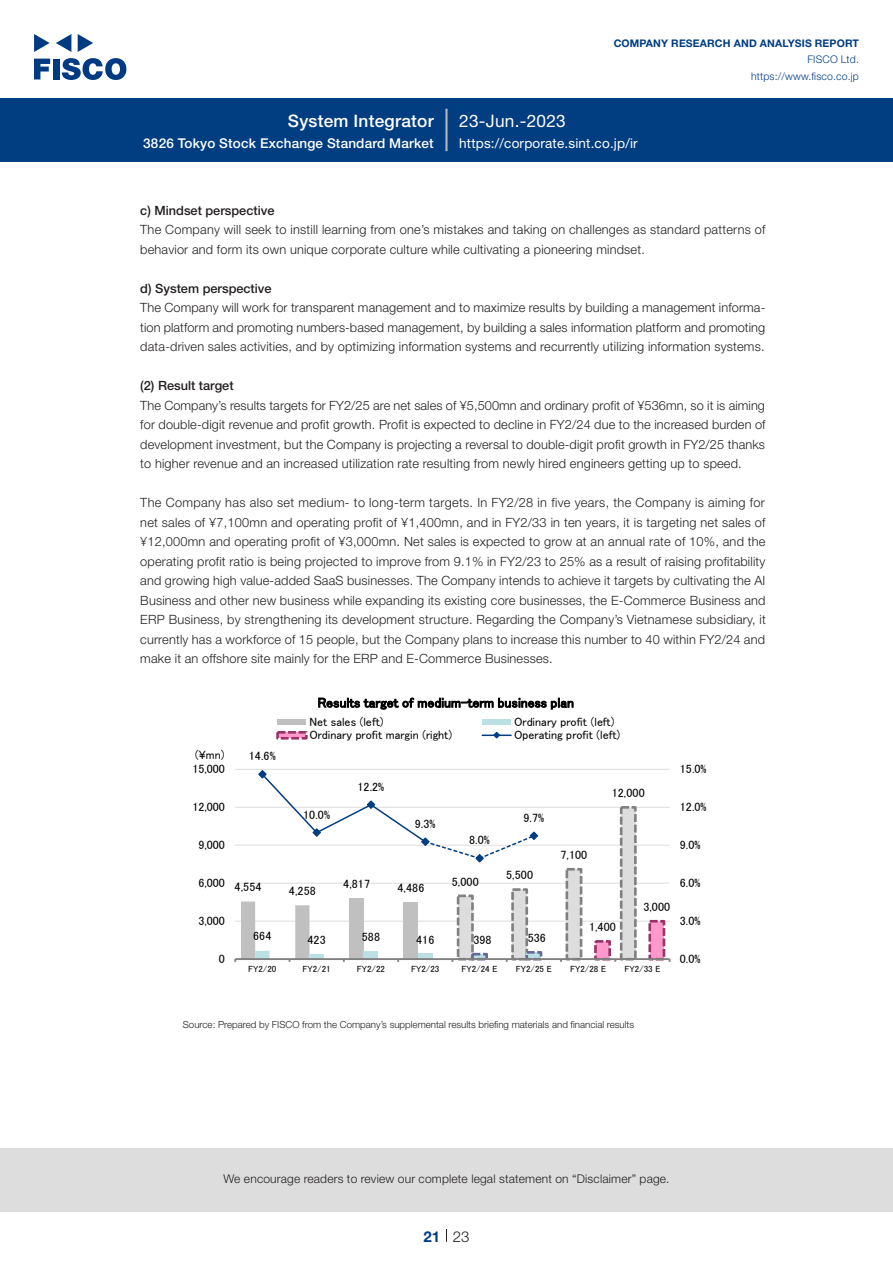
<style>
.page{position:relative;width:893px;height:1263px;background:#fff}
.page>*{position:absolute;margin:0;border:0;box-sizing:border-box;transform-origin:0 0}
.t1{font:500 17.25px "Helvetica Neue LT Std";letter-spacing:.015em;color:#fff}
.t2{font:17.25px "Helvetica Neue LT Std";letter-spacing:.015em;color:#fff}
.t3{font:300 15px "Helvetica Neue LT Std";color:#231f20}
.t4{font:700 15px "Helvetica Neue LT Std";color:#003d81}
.t5{font:13.5px "MS P Gothic";letter-spacing:.01em;color:#000}
.t6{font:500 13.5px "Helvetica Neue LT Std";letter-spacing:.015em;color:#fff}
.t7{font:13.5px "Helvetica Neue LT Std";letter-spacing:.015em;color:#fff}
.t8{font:300 12.75px/19.5px "Helvetica Neue LT Std";letter-spacing:.015em;color:#231f20;text-align:justify}
.t9{font:500 12.75px "Helvetica Neue LT Std";color:#231f20}
.t10{font:12px "MS P Gothic";color:#000}
.t11{font:300 12px "Helvetica Neue LT Std";letter-spacing:.015em;color:#231f20}
.t12{font:700 10.5px "Helvetica Neue LT Std";letter-spacing:.015em;color:#003d81}
.t13{font:300 10.5px/16.5px "Helvetica Neue LT Std";letter-spacing:.015em;color:#003d81;text-align:right}
.t14{font:300 9.75px "Helvetica Neue LT Std";color:#231f20}
.t15{font:9px "MS P Gothic";color:#000}
</style>
<div class="page">
<div style="left:0;top:1148px;width:893px;height:64px;background:#ddd"></div>
<svg style="left:34px;top:59px;width:16px;height:20px"></svg>
<div style="left:53px;top:59px;width:6px;height:20px;background:#003a83"></div>
<svg style="left:62px;top:58px;width:64px;height:22px"></svg>
<svg style="left:34px;top:34px;width:16px;height:18px"></svg>
<svg style="left:78px;top:34px;width:15px;height:18px"></svg>
<svg style="left:56px;top:34px;width:15px;height:18px"></svg>
<div style="left:0;top:98px;width:893px;height:64px;background:#003d81"></div>
<hr style="left:445px;top:109px;width:3px;height:42px;background:#b5b5b6">
<svg style="left:446px;top:1229px;width:1px;height:13px"></svg>
<hr style="left:235px;top:921px;width:435px;height:1px;background:#ddd">
<hr style="left:235px;top:883px;width:435px;height:1px;background:#ddd">
<hr style="left:235px;top:845px;width:435px;height:1px;background:#ddd">
<hr style="left:235px;top:807px;width:435px;height:1px;background:#ddd">
<hr style="left:235px;top:769px;width:435px;height:1px;background:#ddd">
<div style="left:350px;top:898px;width:14px;height:61px;background:#c0c0c0"></div>
<div style="left:404px;top:902px;width:14px;height:57px;background:#c0c0c0"></div>
<div style="left:458px;top:896px;width:14px;height:63px;background:#ddd"></div>
<div style="left:457px;top:894px;width:17px;height:66px;border:3px dashed #808080"></div>
<div style="left:513px;top:889px;width:14px;height:70px;background:#ddd"></div>
<div style="left:511px;top:888px;width:17px;height:72px;border:3px dashed #808080"></div>
<div style="left:567px;top:869px;width:14px;height:90px;background:#ddd"></div>
<div style="left:566px;top:868px;width:16px;height:92px;border:3px dashed #808080"></div>
<div style="left:621px;top:807px;width:14px;height:152px;background:#ddd"></div>
<div style="left:620px;top:806px;width:17px;height:154px;border:3px dashed #808080"></div>
<div style="left:364px;top:952px;width:14px;height:7px;background:#bbe0e3"></div>
<div style="left:418px;top:954px;width:14px;height:5px;background:#bbe0e3"></div>
<div style="left:471px;top:953px;width:17px;height:7px;border:3px dashed #669"></div>
<div style="left:527px;top:952px;width:14px;height:7px;background:#bbe0e3"></div>
<div style="left:525px;top:951px;width:17px;height:9px;border:3px dashed #669"></div>
<hr style="left:235px;top:958px;width:435px;height:2px;background:#808080">
<svg style="left:234px;top:901px;width:90px;height:61px"></svg>
<svg style="left:593px;top:918px;width:78px;height:44px"></svg>
<svg style="left:258px;top:770px;width:281px;height:93px"></svg>
<div style="left:277px;top:719px;width:29px;height:6px;background:#c0c0c0"></div>
<div style="left:482px;top:719px;width:29px;height:6px;background:#bbe0e3"></div>
<div style="left:276px;top:731px;width:32px;height:8px;border:3px dashed #936"></div>
<hr style="left:482px;top:734px;width:29px;height:2px;background:#003d81">
<svg style="left:493px;top:731px;width:8px;height:8px"></svg>
<h1 class="t1" style="left:288px;top:110px;width:147px">System Integrator</h1>
<p class="t6" style="left:143px;top:135px;width:292px">3826 Tokyo Stock Exchange Standard Market</p>
<h1 class="t2" style="left:459px;top:110px;width:108px">23-Jun.-2023</h1>
<p class="t12" style="left:614px;top:37px;width:247px">COMPANY RESEARCH AND ANALYSIS REPORT</p>
<p class="t13" style="left:751px;top:51px;width:109px">FISCO Ltd. https://www.fisco.co j p.</p>
<p class="t7" style="left:459px;top:135px;width:180px">https://corporate.sint. c o j p. i r/</p>
<p class="t9" style="left:140px;top:203px;width:136px">c) Mindset perspective</p>
<p class="t8" style="left:140px;top:220px;width:627px">The Company will seek to instill learning from one s’ mistakes and taking on challenges as standard patterns of behavior and form its own unique corporate culture while cultivating a pioneering mindset.</p>
<p class="t9" style="left:140px;top:281px;width:133px">d) System perspective</p>
<p class="t8" style="left:140px;top:317px;width:626px">tion platform and promoting numbers-based management, by building a sales information platform and promoting</p>
<p class="t8" style="left:140px;top:298px;width:627px">The Company will work for transparent management and to maximize results by building a management informa-</p>
<p class="t8" style="left:140px;top:337px;width:626px">data-driven sales activities, and by optimizing information systems and recurrently utilizing information systems.</p>
<p class="t9" style="left:140px;top:378px;width:95px">2( ) Result target</p>
<p class="t8" style="left:140px;top:395px;width:627px">The Company s’ results targets for FY2/25 are net sales of ¥5,500mn and ordinary profit of ¥536mn, so isit aiming for double-digit revenue and profit growth. Profit is expected to decline in FY2/24 due to the increased burden of development investment, but the Company is projecting a reversal to double-digit profit growth in FY2/25 thanks to higher revenue and an increased utilization rate resulting from newly hired engineers getting up to speed.</p>
<p class="t8" style="left:140px;top:493px;width:627px">The Company has also set medium- to long-term targets In. FY2/28 in five years, the Company is aiming for net sales of ¥7,100mn and operating profit of ¥1,400mn, and in FY2/33 in ten years isit, targeting net sales of ¥12,000mn and operating profit of ¥3,000mn. Net sales is expected to grow at an annual rate of 10%, and the operating profit ratio is being projected to improve from 9.1% in FY2/23 to 25% as a result of raising profitability and growing high value-added SaaS businesses. The Company intends to achieve it targets by cultivating the AI Business and other new business while expanding its existing core businesses, the E-Commerce Business and ERP Business, by strengthening its development structure. Regarding the Company s’ Vietnamese subsidiary it, currently has a workforce of 15 people, but the Company plans to increase this number to 40 within FY2/24 and make it an offshore site mainly for the ERP and E-Commerce Businesses.</p>
<p class="t5" style="left:318px;top:696px;width:258px">Results target of medium-term business plan</p>
<p class="t10" style="left:514px;top:715px;width:102px">Ordinary profit (left(</p>
<p class="t10" style="left:309px;top:715px;width:76px">Net sales (left)</p>
<p class="t10" style="left:309px;top:728px;width:144px">Ordinary profit margin (right)</p>
<p class="t10" style="left:514px;top:728px;width:108px">Operating profit (left(</p>
<p class="t10" style="left:195px;top:748px;width:31px">¥( mn(</p>
<p class="t10" style="left:249px;top:750px;width:28px">14.6%</p>
<p class="t10" style="left:192px;top:763px;width:34px">15,000</p>
<p class="t10" style="left:680px;top:763px;width:28px">15.0%</p>
<p class="t10" style="left:357px;top:780px;width:28px">12.2%</p>
<p class="t10" style="left:612px;top:787px;width:34px">12,000</p>
<p class="t10" style="left:192px;top:801px;width:34px">12,000</p>
<p class="t10" style="left:303px;top:808px;width:28px">10.0%</p>
<p class="t10" style="left:415px;top:817px;width:22px">9.3%</p>
<p class="t10" style="left:523px;top:811px;width:22px">9.7%</p>
<p class="t10" style="left:680px;top:801px;width:28px">12.0%</p>
<p class="t10" style="left:198px;top:839px;width:28px">9,000</p>
<p class="t10" style="left:469px;top:834px;width:22px">8.0%</p>
<p class="t10" style="left:560px;top:849px;width:28px">7,100</p>
<p class="t10" style="left:680px;top:839px;width:22px">9.0%</p>
<p class="t10" style="left:198px;top:877px;width:28px">6,000</p>
<p class="t10" style="left:235px;top:881px;width:28px">4,554</p>
<p class="t10" style="left:289px;top:885px;width:28px">4,258</p>
<p class="t10" style="left:343px;top:878px;width:28px">4,817</p>
<p class="t10" style="left:398px;top:882px;width:28px">4,486</p>
<p class="t10" style="left:452px;top:875px;width:28px">5,000</p>
<p class="t10" style="left:506px;top:869px;width:28px">5,500</p>
<p class="t10" style="left:680px;top:877px;width:22px">6.0%</p>
<p class="t10" style="left:643px;top:900px;width:28px">3,000</p>
<p class="t10" style="left:198px;top:915px;width:28px">3,000</p>
<p class="t10" style="left:253px;top:930px;width:20px">664</p>
<p class="t10" style="left:307px;top:933px;width:20px">423</p>
<p class="t10" style="left:362px;top:931px;width:20px">588</p>
<p class="t10" style="left:416px;top:933px;width:20px">416</p>
<p class="t10" style="left:473px;top:933px;width:20px">398</p>
<p class="t10" style="left:528px;top:932px;width:20px">536</p>
<p class="t10" style="left:589px;top:921px;width:28px">1,400</p>
<p class="t10" style="left:680px;top:915px;width:22px">3.0%</p>
<p class="t10" style="left:219px;top:953px;width:8px">0</p>
<p class="t10" style="left:680px;top:953px;width:22px">0.0%</p>
<p class="t15" style="left:248px;top:964px;width:30px">FY2/20</p>
<p class="t15" style="left:303px;top:964px;width:30px">FY2/21</p>
<p class="t15" style="left:357px;top:964px;width:30px">FY2/22</p>
<p class="t15" style="left:411px;top:964px;width:30px">FY2/23</p>
<p class="t15" style="left:462px;top:964px;width:38px">FY2/24 E</p>
<p class="t15" style="left:516px;top:964px;width:38px">FY2/25 E</p>
<p class="t15" style="left:570px;top:964px;width:38px">FY2/28 E</p>
<p class="t15" style="left:624px;top:964px;width:38px">FY2/33 E</p>
<p class="t14" style="left:183px;top:1018px;width:453px">Source: Prepared by FISCO from the Company s’ supplemental results briefing materials and financial results</p>
<p class="t11" style="left:223px;top:1171px;width:448px">We encourage readers to review our complete legal statement on “Disclaimer” page.</p>
<p class="t4" style="left:423px;top:1227px;width:18px">21</p>
<p class="t3" style="left:453px;top:1227px;width:18px">23</p>
</div>
